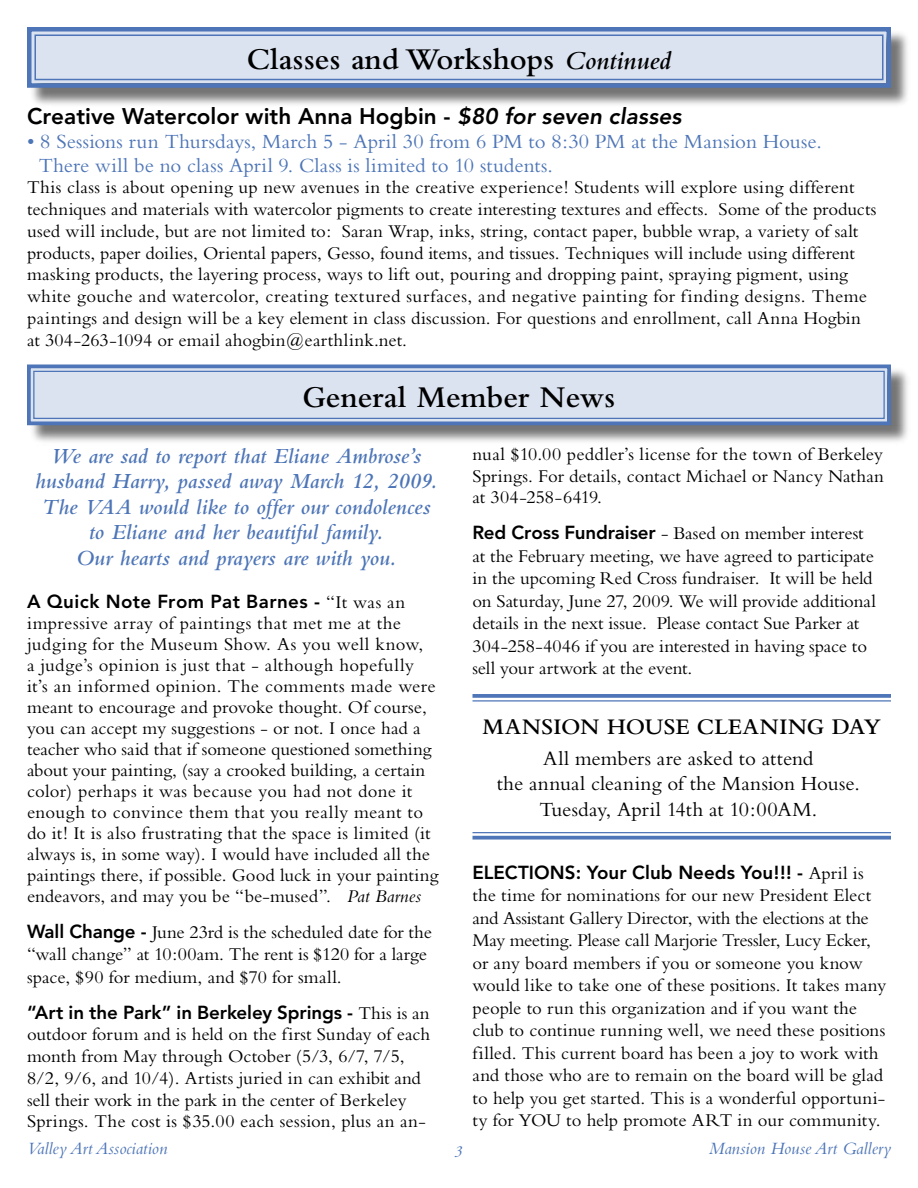
<style>
.page{position:relative;width:918px;height:1188px;background:#fff}
.page>*{position:absolute;margin:0;border:0;box-sizing:border-box;transform-origin:0 0}
.t1{font:600 31.5px "Bembo";color:#000}
.t2{font:600 23.25px "Bembo";color:#000}
.t3{font:italic 600 22.5px/25.5px "Bembo";color:#4d75b7;text-align:center}
.t4{font:800 22.5px "Avenir";color:#000}
.t5{font:21px/24px "Bembo";letter-spacing:.005em;color:#4d75b7}
.t6{font:21px/25.5px "Bembo";letter-spacing:.005em;color:#000;text-align:center}
.t7{font:18.75px/22.5px "Bembo";letter-spacing:.005em;color:#000}
.t8{font:18px "Bembo Italic Os F";color:#4d75b7}
.s1{font-style:italic;font-size:27px}
.s2{font-style:italic}
.s3{font-family:"Avenir";font-weight:800}
</style>
<div class="page">
<div style="left:27px;top:27px;width:884px;height:81px;background:#000;opacity:.55"></div>
<svg style="left:27px;top:27px;width:866px;height:63px;background:#bdcae1"></svg>
<div style="left:34px;top:34px;width:850px;height:46px;border:2px solid #4d75b7"></div>
<div style="left:27px;top:365px;width:884px;height:81px;background:#000;opacity:.55"></div>
<svg style="left:27px;top:364px;width:866px;height:63px;background:#c4d0e5"></svg>
<div style="left:33px;top:371px;width:852px;height:48px;border:1px solid #4d75b7"></div>
<svg style="left:472px;top:694px;width:419px;height:4px;background:#577dbb"></svg>
<hr style="left:472px;top:700px;width:419px;height:2px;background:#4d75b7">
<hr style="left:472px;top:832px;width:419px;height:1px;background:#4d75b7">
<svg style="left:472px;top:836px;width:419px;height:4px;background:#6185bf"></svg>
<p class="t1" style="left:247px;top:42px;width:426px">Classes and Workshops <span class="s1">Continued</span></p>
<p class="t4" style="left:27px;top:102px;width:656px">Creative Watercolor with Anna Hogbin - <span class="s2">$80 for seven classes</span></p>
<p class="t5" style="left:39px;top:129px;width:785px;text-indent:-12px">• 8 Sessions run Thursdays, March 5 - April 30 from 6 PM to 8:30 PM at the Mansion House.<br>There will be no class April 9. Class is limited to 10 students.</p>
<p class="t7" style="left:27px;top:176px;width:851px;line-height:21.8px">This class is about opening up new avenues in the creative experience! Students will explore using different techniques and materials with watercolor pigments to create interesting textures and effects. Some of the products used will include, but are not limited to: Saran Wrap, inks, string, contact paper, bubble wrap, a variety of salt products, paper doilies, Oriental papers, Gesso, found items, and tissues. Techniques will include using different masking products, the layering process, ways to lift out, pouring and dropping paint, spraying pigment, using white gouche and watercolor, creating textured surfaces, and negative painting for finding designs. Theme paintings and design will be a key element in class discussion. For questions and enrollment, call Anna Hogbin at 304-263-1094 or email ahogbin@earthlink.net.</p>
<p class="t1" style="left:303px;top:379px;width:314px">General Member News</p>
<p class="t3" style="left:35px;top:443px;width:404px">We are sad to report that Eliane Ambrose’s husband Harry, passed away March 12, 2009.<br>The VAA would like to offer our condolences to Eliane and her beautiful family.<br>Our hearts and prayers are with you.</p>
<p class="t7" style="left:27px;top:591px;width:413px;line-height:21px"><span class="s3">A Quick Note From Pat Barnes -</span> “It was an impressive array of paintings that met me at the judging for the Museum Show. As you well know,<br>a judge’s opinion is just that - although hopefully it’s an informed opinion. The comments made were meant to encourage and provoke thought. Of course, you can accept my suggestions - or not. I once had a teacher who said that if someone questioned something about your painting, (say a crooked building, a certain color) perhaps it was because you had not done it enough to convince them that you really meant to do it! It is also frustrating that the space is limited (it always is, in some way). I would have included all the paintings there, if possible. Good luck in your painting endeavors, and may you be “be-mused”. <span class="s2">Pat Barnes</span></p>
<p class="t7" style="left:27px;top:920px;width:406px"><span class="s3">Wall Change -</span> June 23rd is the scheduled date for the “wall change” at 10:00am. The rent is $120 for a large space, $90 for medium, and $70 for small.</p>
<p class="t7" style="left:27px;top:1001px;width:405px;line-height:21.8px"><span class="s3">“Art in the Park” in Berkeley Springs -</span> This is an outdoor forum and is held on the first Sunday of each month from May through October (5/3, 6/7, 7/5, 8/2, 9/6, and 10/4). Artists juried in can exhibit and sell their work in the park in the center of Berkeley Springs. The cost is $35.00 each session, plus an an-</p>
<p class="t7" style="left:472px;top:443px;width:413px;line-height:21.8px;text-align:justify">nual $10.00 peddler’s license for the town of Berkeley Springs. For details, contact Michael or Nancy Nathan at 304-258-6419.</p>
<p class="t7" style="left:472px;top:522px;width:405px"><span class="s3">Red Cross Fundraiser</span> - Based on member interest at the February meeting, we have agreed to participate in the upcoming Red Cross fundraiser. It will be held on Saturday, June 27, 2009. We will provide additional details in the next issue. Please contact Sue Parker at 304-258-4046 if you are interested in having space to sell your artwork at the event.</p>
<p class="t2" style="left:483px;top:714px;width:400px">MANSION HOUSE CLEANING DAY</p>
<p class="t6" style="left:497px;top:745px;width:365px">All members are asked to attend<br>the annual cleaning of the Mansion House.<br>Tuesday, April 14th at 10:00AM.</p>
<p class="t7" style="left:472px;top:861px;width:415px"><span class="s3">ELECTIONS: Your Club Needs You!!! -</span> April is the time for nominations for our new President Elect and Assistant Gallery Director, with the elections at the May meeting. Please call Marjorie Tressler, Lucy Ecker, or any board members if you or someone you know would like to take one of these positions. It takes many people to run this organization and if you want the club to continue running well, we need these positions filled. This current board has been a joy to work with and those who are to remain on the board will be glad to help you get started. This is a wonderful opportuni&shy;ty for YOU to help promote ART in our community.</p>
<p class="t8" style="left:27px;top:1138px;width:142px">Valley Art Association</p>
<p class="t8" style="left:455px;top:1138px;width:9px">3</p>
<p class="t8" style="left:709px;top:1138px;width:184px">Mansion House Art Gallery</p>
</div>
